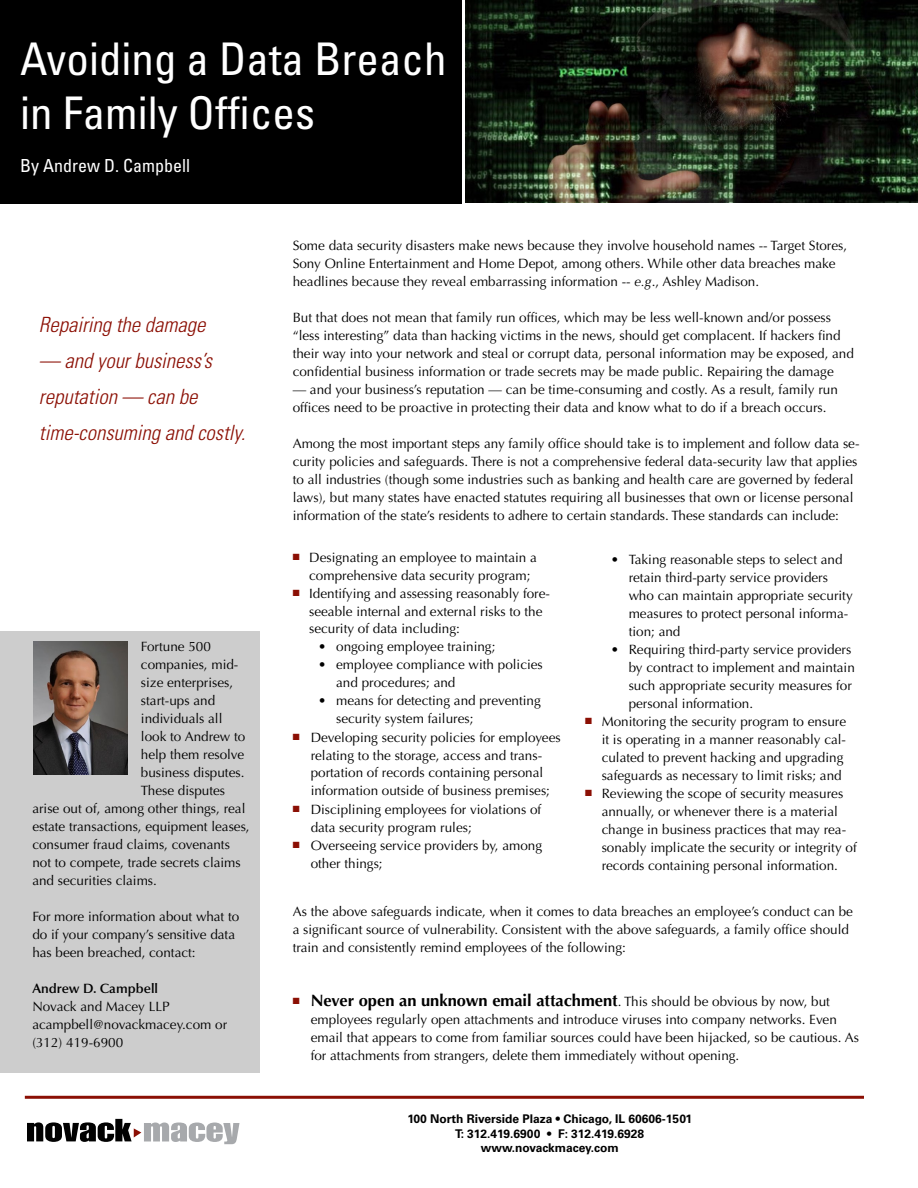
<style>
.page{position:relative;width:918px;height:1188px;background:#fff}
.page>*{position:absolute;margin:0;border:0;box-sizing:border-box;transform-origin:0 0}
.t1{font:condensed 45px/54px "Univers LT Std";color:#fff}
.t2{font:italic 300 condensed 21px/36px "Univers LT Std";color:#8b0f04}
.t3{font:condensed 18px "Univers LT Std";color:#fff}
.t4{font:700 16.5px "Optima LT Std";color:#000}
.t5{font:13.5px/18px "Optima LT Std";color:#000}
.t6{font:600 13.5px "Optima LT Std";color:#000}
.t7{font:700 12px/14.4px "Univers LT Std";color:#000;text-align:center}
.s1{font-style:italic}
.s2{color:#8b0f04}
.s3{font-weight:400;font-size:13.5px}
</style>
<div class="page">
<div style="left:0;top:0;width:461px;height:203px;background:#000"></div>
<img style="left:465px;top:0;width:453px;height:203px">
<svg style="left:27px;top:1119px;width:212px;height:25px"></svg>
<hr style="left:25px;top:1096px;width:839px;height:3px;background:#8b0f04">
<div style="left:0;top:631px;width:259px;height:442px;background:#cdcdcd"></div>
<img style="left:33px;top:642px;width:94px;height:133px">
<h1 class="t1" style="left:20px;top:31px;width:428px">Avoiding a Data Breach in Family Offices</h1>
<h3 class="t3" style="left:20px;top:154px;width:171px">By Andrew D. Campbell</h3>
<h2 class="t2" style="left:39px;top:307px;width:168px">Repairing the damage</h2>
<h2 class="t2" style="left:39px;top:343px;width:208px">— and your business’s reputation — can be time-consuming and costly.</h2>
<p class="t5" style="left:141px;top:637px;width:71px">Fortune 500</p>
<p class="t5" style="left:141px;top:655px;width:99px">companies, mid-</p>
<p class="t5" style="left:141px;top:673px;width:94px">size enterprises,</p>
<p class="t5" style="left:141px;top:691px;width:76px">start-ups and</p>
<p class="t5" style="left:141px;top:709px;width:83px">individuals all</p>
<p class="t5" style="left:141px;top:727px;width:106px">look to Andrew to</p>
<p class="t5" style="left:141px;top:745px;width:105px">help them resolve</p>
<p class="t5" style="left:141px;top:763px;width:105px">business disputes.</p>
<p class="t5" style="left:141px;top:781px;width:86px">These disputes</p>
<p class="t5" style="left:32px;top:799px;width:215px">arise out of, among other things, real</p>
<p class="t5" style="left:32px;top:817px;width:219px">estate transactions, equipment leases,</p>
<p class="t5" style="left:32px;top:835px;width:199px">consumer fraud claims, covenants</p>
<p class="t5" style="left:32px;top:853px;width:210px">not to compete, trade secrets claims</p>
<p class="t5" style="left:32px;top:871px;width:126px">and securities claims.</p>
<p class="t5" style="left:32px;top:907px;width:208px">For more information about what to do if your company’s sensitive data has been breached, contact:</p>
<p class="t6" style="left:32px;top:980px;width:127px">Andrew D. Campbell</p>
<p class="t5" style="left:32px;top:997px;width:196px">Novack and Macey LLP acampbell@novackmacey.com or (312) 419-6900</p>
<p class="t5" style="left:293px;top:236px;width:556px">Some data security disasters make news because they involve household names -- Target Stores,<br>Sony Online Entertainment and Home Depot, among others. While other data breaches make headlines because they reveal embarrassing information -- <span class="s1">e.g</span>., Ashley Madison.</p>
<p class="t5" style="left:293px;top:308px;width:563px">But that does not mean that family run offices, which may be less well-known and/or possess “less interesting” data than hacking victims in the news, should get complacent. If hackers find their way into your network and steal or corrupt data, personal information may be exposed, and confidential business information or trade secrets may be made public. Repairing the damage</p>
<p class="t5" style="left:293px;top:380px;width:547px">— and your business’s reputation — can be time-consuming and costly. As a result, family run offices need to be proactive in protecting their data and know what to do if a breach occurs.</p>
<p class="t5" style="left:293px;top:434px;width:568px">Among the most important steps any family office should take is to implement and follow data se&shy;curity policies and safeguards. There is not a comprehensive federal data-security law that applies to all industries (though some industries such as banking and health care are governed by federal laws), but many states have enacted statutes requiring all businesses that own or license personal information of the state’s residents to adhere to certain standards. These standards can include:</p>
<p class="t5" style="left:309px;top:548px;width:229px;text-indent:-17px"><span class="s2">■</span> Designating an employee to maintain a comprehensive data security program;</p>
<p class="t5" style="left:309px;top:584px;width:242px;text-indent:-17px"><span class="s2">■</span> Identifying and assessing reasonably fore&shy;seeable internal and external risks to the security of data including:</p>
<p class="t5" style="left:318px;top:638px;width:179px">• ongoing employee training;</p>
<p class="t5" style="left:336px;top:656px;width:208px;text-indent:-18px">• employee compliance with policies and procedures; and</p>
<p class="t5" style="left:336px;top:692px;width:206px;text-indent:-18px">• means for detecting and preventing security system failures;</p>
<p class="t5" style="left:293px;top:728px;width:270px;text-align:center"><span class="s2">■</span> Developing security policies for employees relating to the storage, access and trans&shy;portation of records containing personal information outside of business premises;</p>
<p class="t5" style="left:311px;top:800px;width:232px;text-indent:-18px"><span class="s2">■</span> Disciplining employees for violations of data security program rules;</p>
<p class="t5" style="left:311px;top:836px;width:233px;text-indent:-18px"><span class="s2">■</span> Overseeing service providers by, among other things;</p>
<p class="t5" style="left:629px;top:551px;width:226px;text-indent:-18px">• Taking reasonable steps to select and retain third-party service providers who can maintain appropriate security measures to protect personal informa&shy;tion; and</p>
<p class="t5" style="left:629px;top:641px;width:228px;text-indent:-18px">• Requiring third-party service providers by contract to implement and maintain such appropriate security measures for personal information.</p>
<p class="t5" style="left:602px;top:713px;width:246px;text-indent:-17px"><span class="s2">■</span> Monitoring the security program to ensure it is operating in a manner reasonably cal&shy;culated to prevent hacking and upgrading safeguards as necessary to limit risks; and</p>
<p class="t5" style="left:602px;top:785px;width:257px;text-indent:-17px"><span class="s2">■</span> Reviewing the scope of security measures annually, or whenever there is a material change in business practices that may rea&shy;sonably implicate the security or integrity of records containing personal information.</p>
<p class="t5" style="left:293px;top:902px;width:562px">As the above safeguards indicate, when it comes to data breaches an employee’s conduct can be a significant source of vulnerability. Consistent with the above safeguards, a family office should train and consistently remind employees of the following:</p>
<p class="t4" style="left:293px;top:990px;width:539px"><span class="s2">■</span> Never open an unknown email attachment<span class="s3">. This should be obvious by now, but</span></p>
<p class="t5" style="left:311px;top:1010px;width:550px">employees regularly open attachments and introduce viruses into company networks. Even email that appears to come from familiar sources could have been hijacked, so be cautious. As for attachments from strangers, delete them immediately without opening.</p>
<p class="t7" style="left:407px;top:1112px;width:286px">100 North Riverside Plaza • Chicago, IL 60606-1501<br>T: 312.419.6900 • F: 312.419.6928 www.novackmacey.com</p>
</div>
